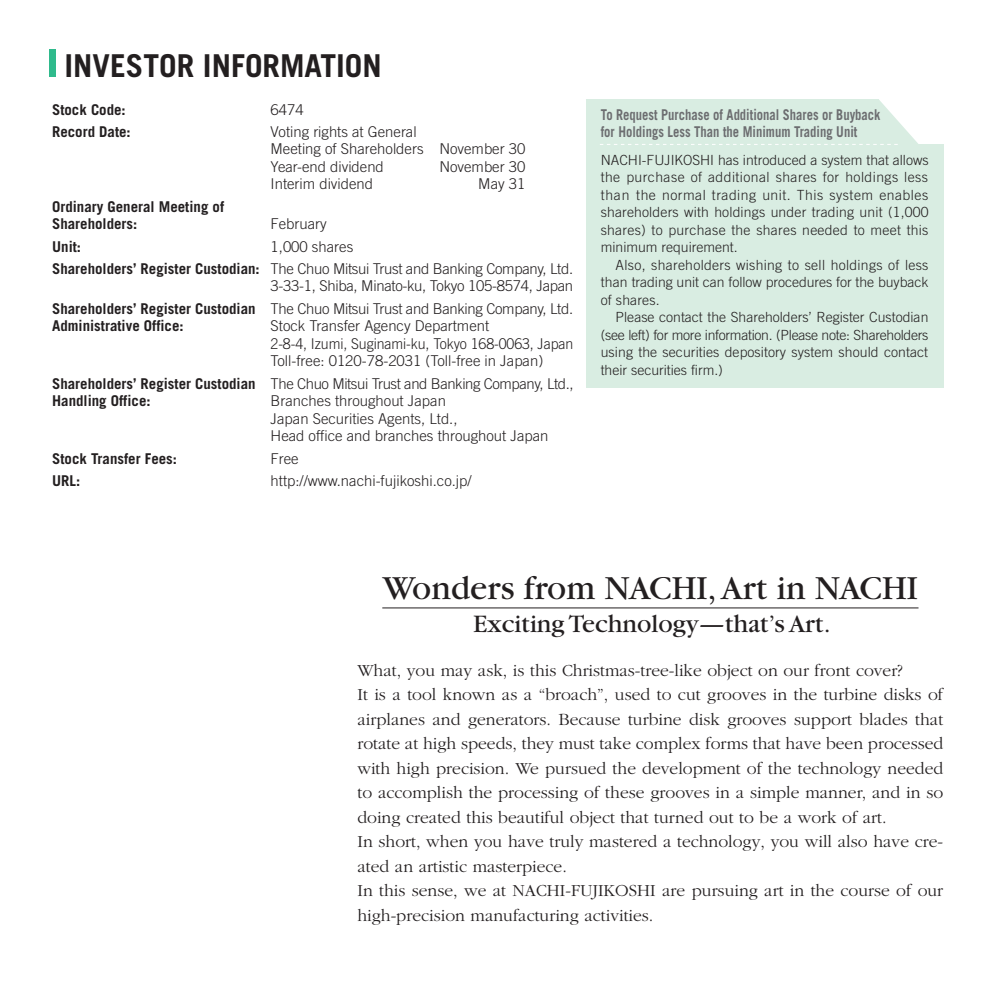
<style>
.page{position:relative;width:993px;height:993px;background:#fff}
.page>*{position:absolute;margin:0;border:0;box-sizing:border-box;transform-origin:0 0}
.t1{font:35px "Garamond";color:#231f20}
.t2{font:700 31.5px "Trade Gothic";color:#231f20}
.t3{font:26.25px "Garamond";color:#231f20}
.t4{font:300 17.5px/24.5px "Garamond";color:#231f20}
.t5{font:300 14.88px/17.5px "Trade Gothic";color:#231f20}
.t6{font:700 14.88px/17.5px "Trade Gothic";color:#231f20}
.t7{font:300 14.88px/22.4px "Trade Gothic";letter-spacing:-.02em;color:#231f20;text-align:center}
.t8{font:700 14.88px/17.5px "Trade Gothic";color:#6c6d70;scale:.85 1}
.t9{font:300 14px/17.5px "Trade Gothic";color:#231f20;text-align:justify}
.s1{font-weight:700}
</style>
<div class="page">
<div style="left:585px;top:144px;width:357px;height:243px;background:#d9ede2"></div>
<div style="left:50px;top:50px;width:6px;height:27px;background:#2fba8c"></div>
<svg style="left:585px;top:99px;width:333px;height:46px;background:#dbeee4"></svg>
<hr style="left:382px;top:607px;width:536px;height:1px;background:#231f20">
<h2 class="t2" style="left:64px;top:46px;width:318px">INVESTOR INFORMATION</h2>
<p class="t6" style="left:52px;top:100px;width:75px">Stock Code:</p>
<p class="t5" style="left:270px;top:100px;width:35px">6474</p>
<p class="t6" style="left:52px;top:123px;width:80px">Record Date:</p>
<p class="t5" style="left:270px;top:123px;width:256px">Voting rights at General<br>Meeting of Shareholders November 30<br>Year-end dividend</p>
<p class="t5" style="left:439px;top:158px;width:87px">November 30</p>
<p class="t6" style="left:52px;top:197px;width:173px">Ordinary General Meeting of<br>Shareholders:</p>
<p class="t5" style="left:270px;top:175px;width:104px">Interim dividend</p>
<p class="t5" style="left:478px;top:175px;width:49px">May 31</p>
<p class="t5" style="left:270px;top:215px;width:58px">February</p>
<p class="t6" style="left:52px;top:237px;width:30px">Unit:</p>
<p class="t7" style="left:52px;top:235px;width:522px">1,000 shares<br><span class="s1">Shareholders’ Register Custodian:</span> The Chuo Mitsui Trust and Banking Company, Ltd.</p>
<p class="t7" style="left:270px;top:275px;width:304px">3-33-1, Shiba, Minato-ku, Tokyo 105-8574, Japan</p>
<p class="t6" style="left:52px;top:299px;width:205px">Shareholders’ Register Custodian<br>Administrative Office:</p>
<p class="t5" style="left:270px;top:299px;width:304px">The Chuo Mitsui Trust and Banking Company, Ltd.<br>Stock Transfer Agency Department<br>2-8-4, Izumi, Suginami-ku, Tokyo 168-0063, Japan Toll-free: 0120-78-2031 (Toll-free in Japan)</p>
<p class="t6" style="left:52px;top:374px;width:205px">Shareholders’ Register Custodian<br>Handling Office:</p>
<p class="t5" style="left:270px;top:374px;width:304px">The Chuo Mitsui Trust and Banking Company, Ltd., Branches throughout Japan<br>Japan Securities Agents, Ltd.,<br>Head office and branches throughout Japan</p>
<p class="t6" style="left:52px;top:449px;width:126px">Stock Transfer Fees:</p>
<p class="t5" style="left:270px;top:449px;width:30px">Free</p>
<p class="t6" style="left:52px;top:471px;width:30px">URL:</p>
<p class="t5" style="left:270px;top:471px;width:202px">http://www.nachi-fujikoshi.co.jp/</p>
<p class="t8" style="left:600px;top:105px;width:330px">To Request Purchase of Additional Shares or Buyback for Holdings Less Than the Minimum Trading Unit</p>
<p class="t9" style="left:600px;top:151px;width:329px">NACHI-FUJIKOSHI has introduced a system that allows the purchase of additional shares for holdings less than the normal trading unit. This system enables shareholders with holdings under trading unit (1,000 shares) to purchase the shares needed to meet this minimum requirement.</p>
<p class="t9" style="left:600px;top:256px;width:329px;text-indent:15px">Also, shareholders wishing to sell holdings of less than trading unit can follow procedures for the buyback of shares.</p>
<p class="t9" style="left:600px;top:308px;width:329px;text-indent:15px">Please contact the Shareholders’ Register Custodian (see left) for more information. (Please note: Shareholders using the securities depository system should contact their securities firm.)</p>
<h1 class="t1" style="left:382px;top:570px;width:536px">Wonders from NACHI,Art in NACHI</h1>
<h3 class="t3" style="left:473px;top:610px;width:359px">Exciting Technology—that’s Art.</h3>
<p class="t4" style="left:357px;top:658px;width:587px">What, you may ask, is this Christmas-tree-like object on our front cover?<br>It is a tool known as a “broach”, used to cut grooves in the turbine disks of airplanes and generators. Because turbine disk grooves support blades that rotate at high speeds, they must take complex forms that have been processed with high precision. We pursued the development of the technology needed to accomplish the processing of these grooves in a simple manner, and in so doing created this beautiful object that turned out to be a work of art.<br>In short, when you have truly mastered a technology, you will also have cre&shy;ated an artistic masterpiece.<br>In this sense, we at NACHI-FUJIKOSHI are pursuing art in the course of our high-precision manufacturing activities.</p>
</div>
